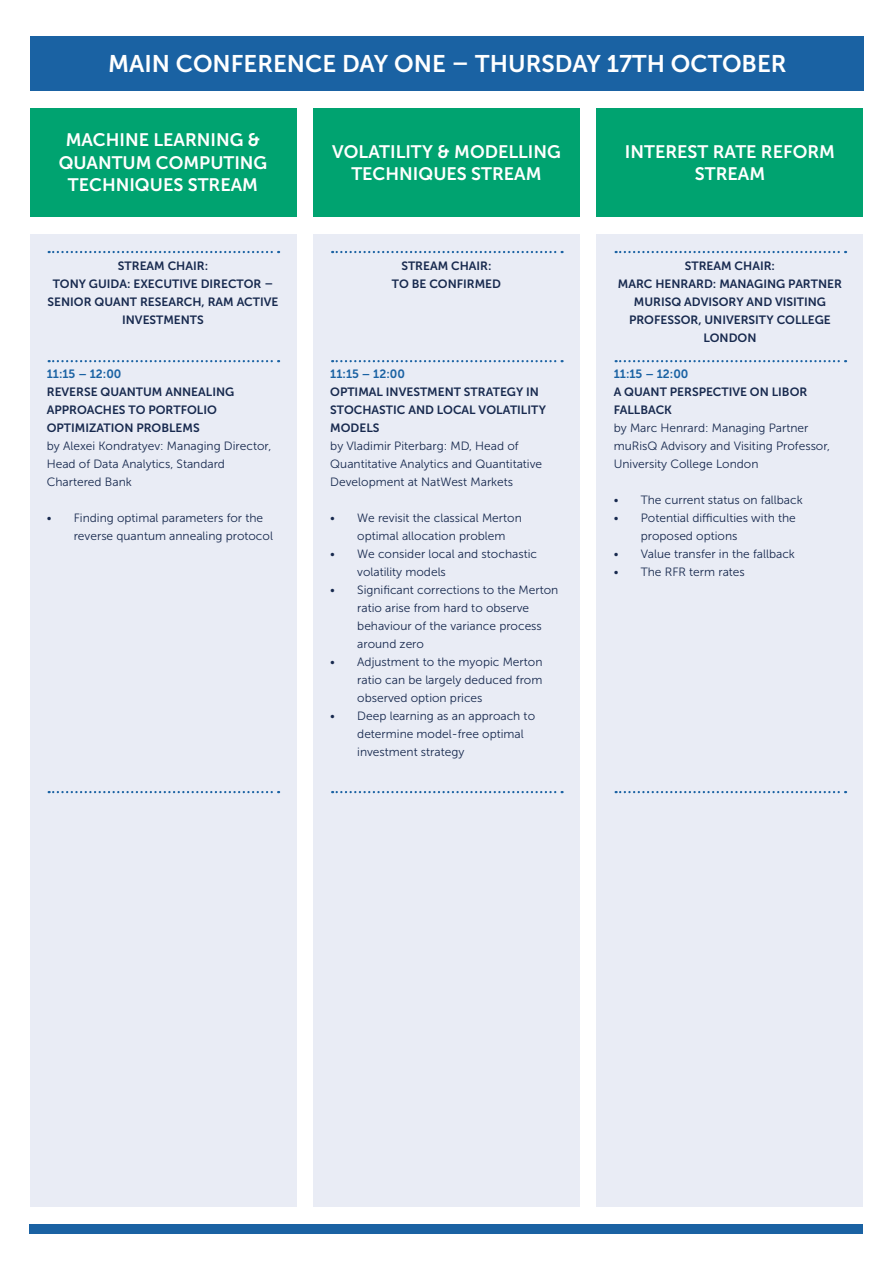
<style>
.page{position:relative;width:893px;height:1263px;background:#fff}
.page>*{position:absolute;margin:0;border:0;box-sizing:border-box;transform-origin:0 0}
.t1{font:24px "Museo Sans 700";color:#fff}
.t2{font:18px/22.5px "Museo Sans 700";color:#fff;text-align:center}
.t3{font:12px/18px "Museo Sans 300";color:#17294e}
.t4{font:12px/18px "Museo Sans 700";color:#17294e}
.t5{font:12px "Museo Sans 700";color:#1a62a3}
</style>
<div class="page">
<div style="left:313px;top:234px;width:267px;height:972px;background:#e9ecf5"></div>
<div style="left:597px;top:234px;width:266px;height:972px;background:#e9ecf5"></div>
<div style="left:31px;top:36px;width:833px;height:54px;background:#1a62a3"></div>
<div style="left:30px;top:234px;width:266px;height:972px;background:#e9ecf5"></div>
<div style="left:30px;top:108px;width:266px;height:108px;background:#00a370"></div>
<div style="left:597px;top:108px;width:266px;height:108px;background:#00a370"></div>
<div style="left:313px;top:108px;width:267px;height:108px;background:#00a370"></div>
<svg style="left:49px;top:251px;width:230px;height:2px"></svg>
<svg style="left:49px;top:360px;width:230px;height:2px"></svg>
<svg style="left:49px;top:791px;width:230px;height:2px"></svg>
<svg style="left:332px;top:251px;width:231px;height:2px"></svg>
<svg style="left:332px;top:360px;width:231px;height:2px"></svg>
<svg style="left:332px;top:791px;width:231px;height:2px"></svg>
<svg style="left:616px;top:251px;width:230px;height:2px"></svg>
<svg style="left:616px;top:360px;width:230px;height:2px"></svg>
<svg style="left:616px;top:791px;width:230px;height:2px"></svg>
<div style="left:30px;top:1224px;width:833px;height:9px;background:#1a62a3"></div>
<p class="t1" style="left:108px;top:50px;width:680px">MAIN CONFERENCE DAY ONE – THURSDAY 17TH OCTOBER</p>
<p class="t2" style="left:59px;top:129px;width:210px">MACHINE LEARNING &amp;<br>QUANTUM COMPUTING<br>TECHNIQUES STREAM</p>
<p class="t2" style="left:625px;top:140px;width:212px">INTEREST RATE REFORM<br>STREAM</p>
<p class="t2" style="left:332px;top:140px;width:230px">VOLATILITY &amp; MODELLING<br>TECHNIQUES STREAM</p>
<p class="t4" style="left:118px;top:257px;width:92px">STREAM CHAIR:</p>
<p class="t4" style="left:48px;top:275px;width:232px;text-align:center">TONY GUIDA: EXECUTIVE DIRECTOR –<br>SENIOR QUANT RESEARCH, RAM ACTIVE<br>INVESTMENTS</p>
<p class="t5" style="left:47px;top:367px;width:76px">11:15 – 12:00</p>
<p class="t4" style="left:47px;top:383px;width:189px">REVERSE QUANTUM ANNEALING<br>APPROACHES TO PORTFOLIO<br>OPTIMIZATION PROBLEMS</p>
<p class="t3" style="left:47px;top:437px;width:226px">by Alexei Kondratyev: Managing Director,<br>Head of Data Analytics, Standard<br>Chartered Bank</p>
<p class="t3" style="left:74px;top:509px;width:201px;text-indent:-27px">• Finding optimal parameters for the reverse quantum annealing protocol</p>
<p class="t4" style="left:401px;top:257px;width:92px">STREAM CHAIR:</p>
<p class="t4" style="left:392px;top:275px;width:111px">TO BE CONFIRMED</p>
<p class="t5" style="left:330px;top:367px;width:76px">11:15 – 12:00</p>
<p class="t4" style="left:330px;top:383px;width:217px">OPTIMAL INVESTMENT STRATEGY IN<br>STOCHASTIC AND LOCAL VOLATILITY<br>MODELS</p>
<p class="t3" style="left:330px;top:437px;width:213px">by Vladimir Piterbarg: MD, Head of<br>Quantitative Analytics and Quantitative<br>Development at NatWest Markets</p>
<p class="t3" style="left:357px;top:509px;width:166px;text-indent:-27px">• We revisit the classical Merton optimal allocation problem</p>
<p class="t3" style="left:357px;top:545px;width:181px;text-indent:-27px">• We consider local and stochastic volatility models</p>
<p class="t3" style="left:357px;top:581px;width:203px;text-indent:-27px">• Significant corrections to the Merton ratio arise from hard to observe behaviour of the variance process around zero</p>
<p class="t3" style="left:357px;top:653px;width:187px;text-align:justify;text-indent:-27px">• Adjustment to the myopic Merton ratio can be largely deduced from observed option prices</p>
<p class="t3" style="left:357px;top:707px;width:179px;text-indent:-27px">• Deep learning as an approach to determine model-free optimal investment strategy</p>
<p class="t4" style="left:685px;top:257px;width:92px">STREAM CHAIR:</p>
<p class="t4" style="left:618px;top:275px;width:226px;text-align:center">MARC HENRARD: MANAGING PARTNER<br>MURISQ ADVISORY AND VISITING<br>PROFESSOR, UNIVERSITY COLLEGE<br>LONDON</p>
<p class="t5" style="left:614px;top:367px;width:76px">11:15 – 12:00</p>
<p class="t4" style="left:614px;top:383px;width:195px">A QUANT PERSPECTIVE ON LIBOR<br>FALLBACK</p>
<p class="t3" style="left:614px;top:419px;width:218px">by Marc Henrard: Managing Partner muRisQ Advisory and Visiting Professor,<br>University College London</p>
<p class="t3" style="left:614px;top:491px;width:191px">• The current status on fallback</p>
<p class="t3" style="left:641px;top:509px;width:157px;text-indent:-27px">• Potential difficulties with the proposed options</p>
<p class="t3" style="left:614px;top:545px;width:183px">• Value transfer in the fallback</p>
<p class="t3" style="left:614px;top:563px;width:133px">• The RFR term rates</p>
</div>
